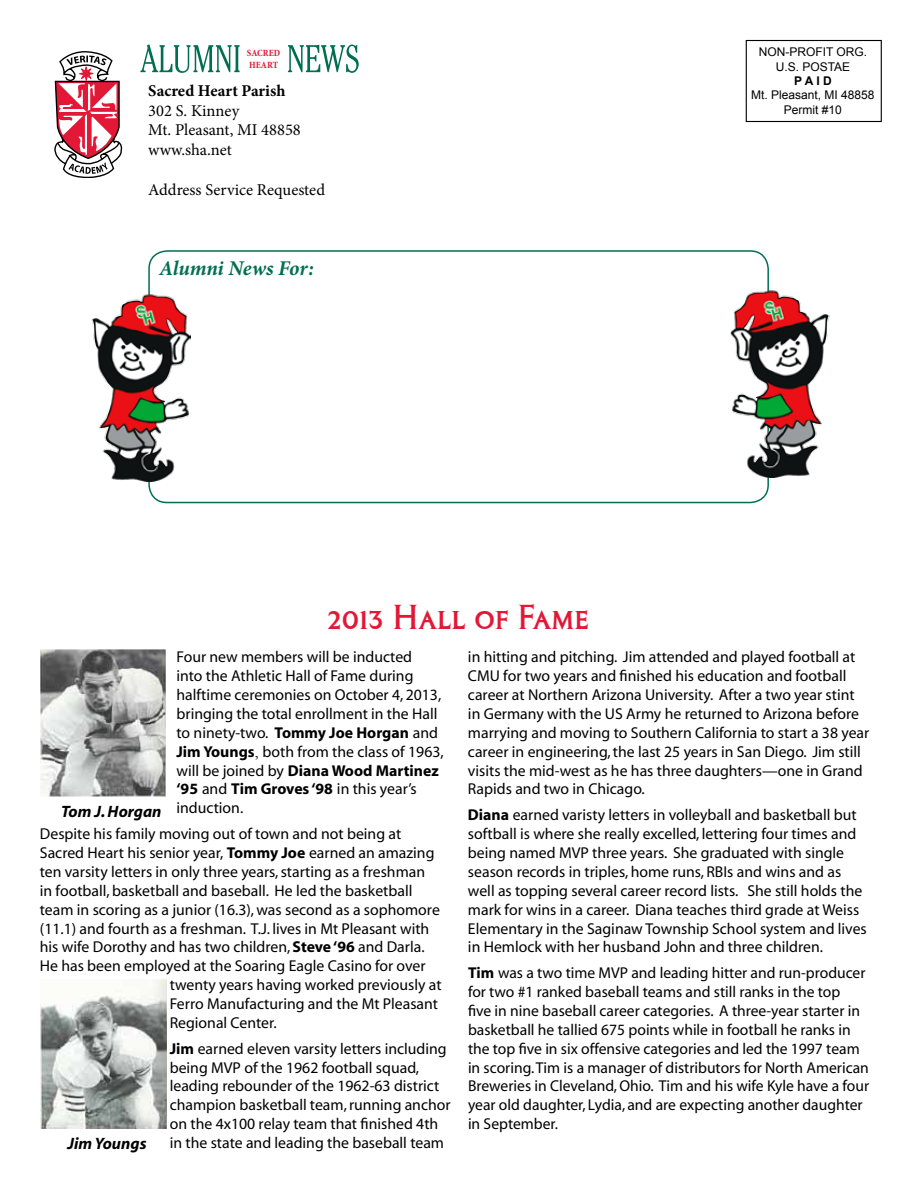
<style>
.page{position:relative;width:918px;height:1188px;background:#fff}
.page>*{position:absolute;margin:0;border:0;box-sizing:border-box;transform-origin:0 0}
.t1{font:36px "Columna Sol SCD";color:#e31837}
.t2{font:italic 700 21px "Minion Pro";letter-spacing:-.01em;color:#006f51}
.t3{font:16.5px/19.8px "Minion Pro";color:#000}
.t4{font:italic 700 16.5px "Myriad";color:#000}
.t5{font:700 16.5px "Minion Pro";color:#000}
.t6{font:15.75px/18.9px "Myriad";color:#000}
.t7{font:12px/14.4px "Arial";color:#000;text-align:center}
.t8{font:700 12px "Arial";color:#000}
.t9{font:700 condensed 9.6px/11.7px "Minion Pro";color:#e31837}
.s1{font-weight:700}
.s2{font-family:"Times New Roman"}
</style>
<div class="page">
<div style="left:148px;top:250px;width:621px;height:253px;border:2px solid #006f51;border-radius:18px"></div>
<img style="left:730px;top:286px;width:100px;height:191px">
<svg style="left:140px;top:44px;width:219px;height:29px"></svg>
<svg style="left:54px;top:52px;width:68px;height:126px"></svg>
<div style="left:746px;top:40px;width:136px;height:82px;border:1px solid #000"></div>
<img style="left:91px;top:290px;width:100px;height:191px">
<img style="left:41px;top:979px;width:125px;height:150px">
<img style="left:40px;top:650px;width:126px;height:147px">
<p class="t9" style="left:247px;top:47px;width:35px">SACRED<br>HEART</p>
<p class="t5" style="left:148px;top:79px;width:139px">Sacred Heart Parish</p>
<p class="t3" style="left:148px;top:101px;width:154px">302 S. Kinney<br>Mt. Pleasant, MI 48858 www.sha.net</p>
<p class="t3" style="left:148px;top:180px;width:178px">Address Service Requested</p>
<h2 class="t2" style="left:159px;top:253px;width:156px">Alumni News For:</h2>
<p class="t7" style="left:759px;top:45px;width:110px">NON-PROFIT ORG.<br>U.S. POSTAE</p>
<p class="t8" style="left:794px;top:73px;width:39px">P A I D</p>
<p class="t7" style="left:751px;top:88px;width:125px">Mt. Pleasant, MI 48858<br>Permit #10</p>
<h1 class="t1" style="left:328px;top:598px;width:263px">2013 Hall of Fame</h1>
<p class="t6" style="left:177px;top:648px;width:269px">Four new members will be inducted<br>into the Athletic Hall of Fame during halftime ceremonies on October 4, 2013, bringing the total enrollment in the Hall to ninety-two. <span class="s1">Tommy Joe Horgan</span> and <span class="s1">Jim Youngs</span><span class="s2">,</span> both from the class of 1963, will be joined by <span class="s1">Diana Wood Martinez ‘95</span> and <span class="s1">Tim Groves ‘98</span> in this year’s induction.</p>
<p class="t6" style="left:40px;top:825px;width:363px">Despite his family moving out of town and not being at</p>
<p class="t6" style="left:40px;top:844px;width:396px">Sacred Heart his senior year, <span class="s1">Tommy Joe</span> earned an amazing</p>
<p class="t6" style="left:40px;top:863px;width:387px">ten varsity letters in only three years, starting as a freshman</p>
<p class="t6" style="left:40px;top:882px;width:374px">in football, basketball and baseball. He led the basketball</p>
<p class="t6" style="left:40px;top:901px;width:402px">team in scoring as a junior (16.3), was second as a sophomore</p>
<p class="t6" style="left:40px;top:919px;width:391px">(11.1) and fourth as a freshman. T.J. lives in Mt Pleasant with</p>
<p class="t6" style="left:40px;top:938px;width:386px">his wife Dorothy and has two children, <span class="s1">Steve ‘96</span> and Darla.</p>
<p class="t6" style="left:40px;top:957px;width:387px">He has been employed at the Soaring Eagle Casino for over</p>
<p class="t6" style="left:170px;top:976px;width:273px">twenty years having worked previously at</p>
<p class="t6" style="left:170px;top:995px;width:270px">Ferro Manufacturing and the Mt Pleasant</p>
<p class="t6" style="left:170px;top:1014px;width:109px">Regional Center.</p>
<p class="t6" style="left:170px;top:1040px;width:282px"><span class="s1">Jim</span> earned eleven varsity letters including being MVP of the 1962 football squad, leading rebounder of the 1962-63 district champion basketball team, running anchor on the 4x100 relay team that finished 4th in the state and leading the baseball team</p>
<p class="t6" style="left:468px;top:648px;width:403px">in hitting and pitching. Jim attended and played football at CMU for two years and finished his education and football career at Northern Arizona University. After a two year stint in Germany with the US Army he returned to Arizona before marrying and moving to Southern California to start a 38 year career in engineering, the last 25 years in San Diego. Jim still visits the mid-west as he has three daughters—one in Grand Rapids and two in Chicago.</p>
<p class="t6" style="left:468px;top:806px;width:400px"><span class="s1">Diana</span> earned varisty letters in volleyball and basketball but softball is where she really excelled, lettering four times and being named MVP three years. She graduated with single season records in triples, home runs, RBIs and wins and as well as topping several career record lists. She still holds the mark for wins in a career. Diana teaches third grade at Weiss Elementary in the Saginaw Township School system and lives in Hemlock with her husband John and three children.</p>
<p class="t6" style="left:468px;top:964px;width:403px"><span class="s1">Tim</span> was a two time MVP and leading hitter and run-producer for two #1 ranked baseball teams and still ranks in the top<br>five in nine baseball career categories. A three-year starter in basketball he tallied 675 points while in football he ranks in the top five in six offensive categories and led the 1997 team in scoring. Tim is a manager of distributors for North American Breweries in Cleveland, Ohio. Tim and his wife Kyle have a four year old daughter, Lydia, and are expecting another daughter in September.</p>
<p class="t4" style="left:61px;top:803px;width:102px">Tom J. Horgan</p>
<p class="t4" style="left:67px;top:1135px;width:81px">Jim Youngs</p>
</div>
